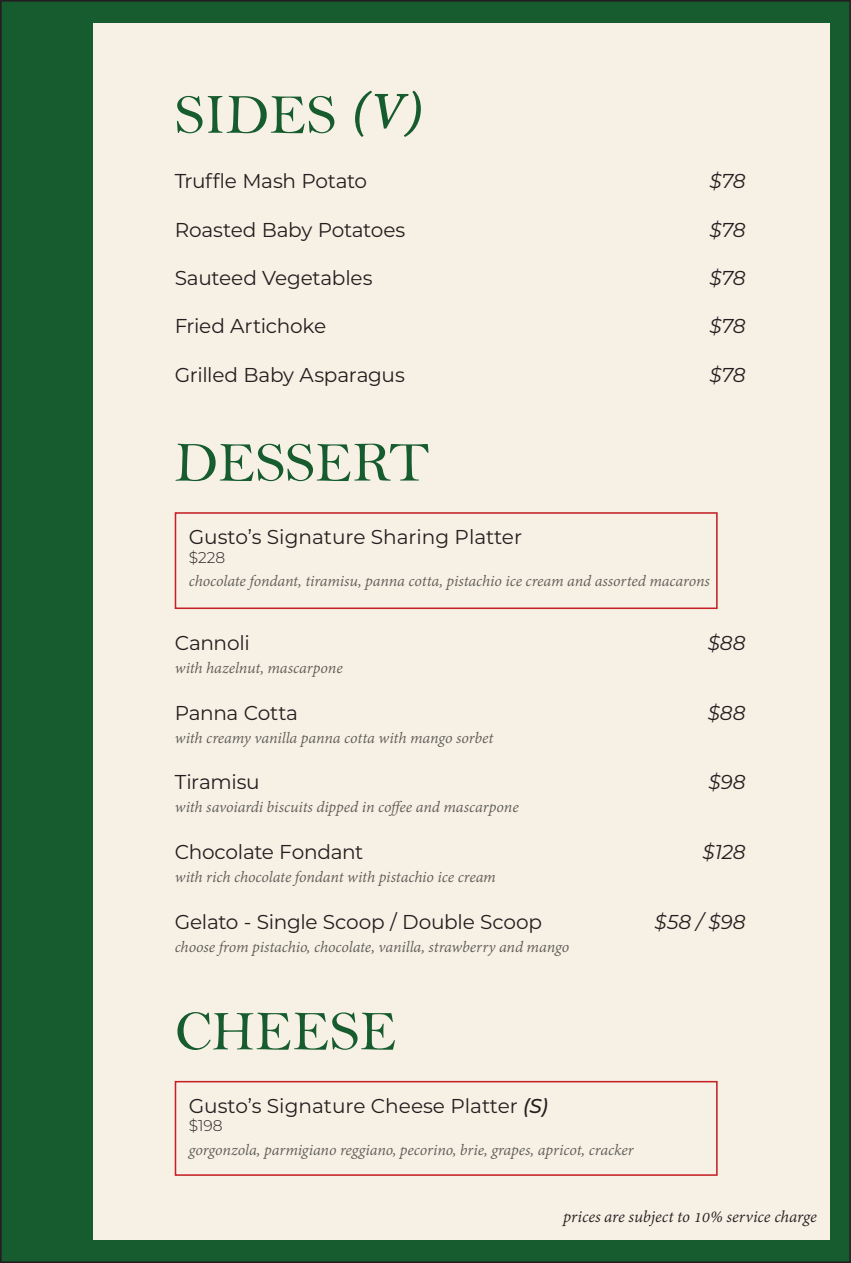
<style>
.page{position:relative;width:851px;height:1263px;background:#fff}
.page>*{position:absolute;margin:0;border:0;box-sizing:border-box;transform-origin:0 0}
.t1{font:57px "Bell";color:#175c2f}
.t2{font:italic 700 57px "Adobe Devanagari";color:#175c2f}
.t3{font:20.1px "Montserrat";letter-spacing:-.01em;color:#231f20}
.t4{font:italic 20.1px "Montserrat";letter-spacing:-.015em;color:#231f20}
.t5{font:italic 18px "Adobe Devanagari";letter-spacing:-.005em;color:#231f20}
.t6{font:italic 17.1px "Adobe Devanagari";letter-spacing:-.01em;color:#5d5c57}
.t7{font:300 15.45px "Montserrat";color:#231f20}
.s1{font-weight:500;font-style:italic}
</style>
<div class="page">
<div style="left:1px;top:1px;width:849px;height:1261px;background:#175c2f"></div>
<div style="left:94px;top:24px;width:735px;height:1215px;background:#f7f1e5"></div>
<div style="left:175px;top:1081px;width:542px;height:95px;border:2px solid #c42026"></div>
<div style="left:175px;top:512px;width:542px;height:97px;border:2px solid #c42026"></div>
<p class="t1" style="left:175px;top:81px;width:163px">SIDES</p>
<p class="t2" style="left:350px;top:79px;width:73px">(V)</p>
<p class="t3" style="left:175px;top:167px;width:194px">Truffle Mash Potato</p>
<p class="t4" style="left:709px;top:167px;width:38px">$78</p>
<p class="t3" style="left:175px;top:216px;width:232px">Roasted Baby Potatoes</p>
<p class="t4" style="left:709px;top:216px;width:38px">$78</p>
<p class="t3" style="left:175px;top:264px;width:199px">Sauteed Vegetables</p>
<p class="t4" style="left:709px;top:264px;width:38px">$78</p>
<p class="t3" style="left:175px;top:312px;width:153px">Fried Artichoke</p>
<p class="t3" style="left:175px;top:361px;width:231px">Grilled Baby Asparagus</p>
<p class="t4" style="left:709px;top:312px;width:38px">$78</p>
<p class="t4" style="left:709px;top:361px;width:38px">$78</p>
<p class="t1" style="left:175px;top:428px;width:256px">DESSERT</p>
<p class="t3" style="left:189px;top:523px;width:335px">Gusto’s Signature Sharing Platter</p>
<p class="t7" style="left:189px;top:547px;width:38px">$228</p>
<p class="t6" style="left:189px;top:572px;width:522px">chocolate fondant, tiramisu, panna cotta, pistachio ice cream and assorted macarons</p>
<p class="t3" style="left:175px;top:629px;width:76px">Cannoli</p>
<p class="t4" style="left:707px;top:629px;width:40px">$88</p>
<p class="t6" style="left:175px;top:658px;width:170px">with hazelnut, mascarpone</p>
<p class="t3" style="left:175px;top:698px;width:125px">Panna Cotta</p>
<p class="t4" style="left:707px;top:698px;width:40px">$88</p>
<p class="t6" style="left:175px;top:728px;width:320px">with creamy vanilla panna cotta with mango sorbet</p>
<p class="t3" style="left:175px;top:768px;width:86px">Tiramisu</p>
<p class="t4" style="left:708px;top:768px;width:39px">$98</p>
<p class="t6" style="left:175px;top:798px;width:345px">with savoiardi biscuits dipped in coffee and mascarpone</p>
<p class="t3" style="left:175px;top:838px;width:190px">Chocolate Fondant</p>
<p class="t4" style="left:702px;top:838px;width:45px">$128</p>
<p class="t6" style="left:175px;top:867px;width:322px">with rich chocolate fondant with pistachio ice cream</p>
<p class="t3" style="left:175px;top:908px;width:369px">Gelato - Single Scoop / Double Scoop</p>
<p class="t4" style="left:654px;top:908px;width:93px">$58 / $98</p>
<p class="t6" style="left:175px;top:937px;width:396px">choose from pistachio, chocolate, vanilla, strawberry and mango</p>
<p class="t1" style="left:175px;top:997px;width:224px">CHEESE</p>
<p class="t3" style="left:189px;top:1092px;width:360px">Gusto’s Signature Cheese Platter <span class="s1">(S)</span></p>
<p class="t7" style="left:189px;top:1115px;width:35px">$198</p>
<p class="t6" style="left:189px;top:1140px;width:446px">gorgonzola, parmigiano reggiano, pecorino, brie, grapes, apricot, cracker</p>
<p class="t5" style="left:563px;top:1206px;width:255px">prices are subject to 10% service charge</p>
</div>
